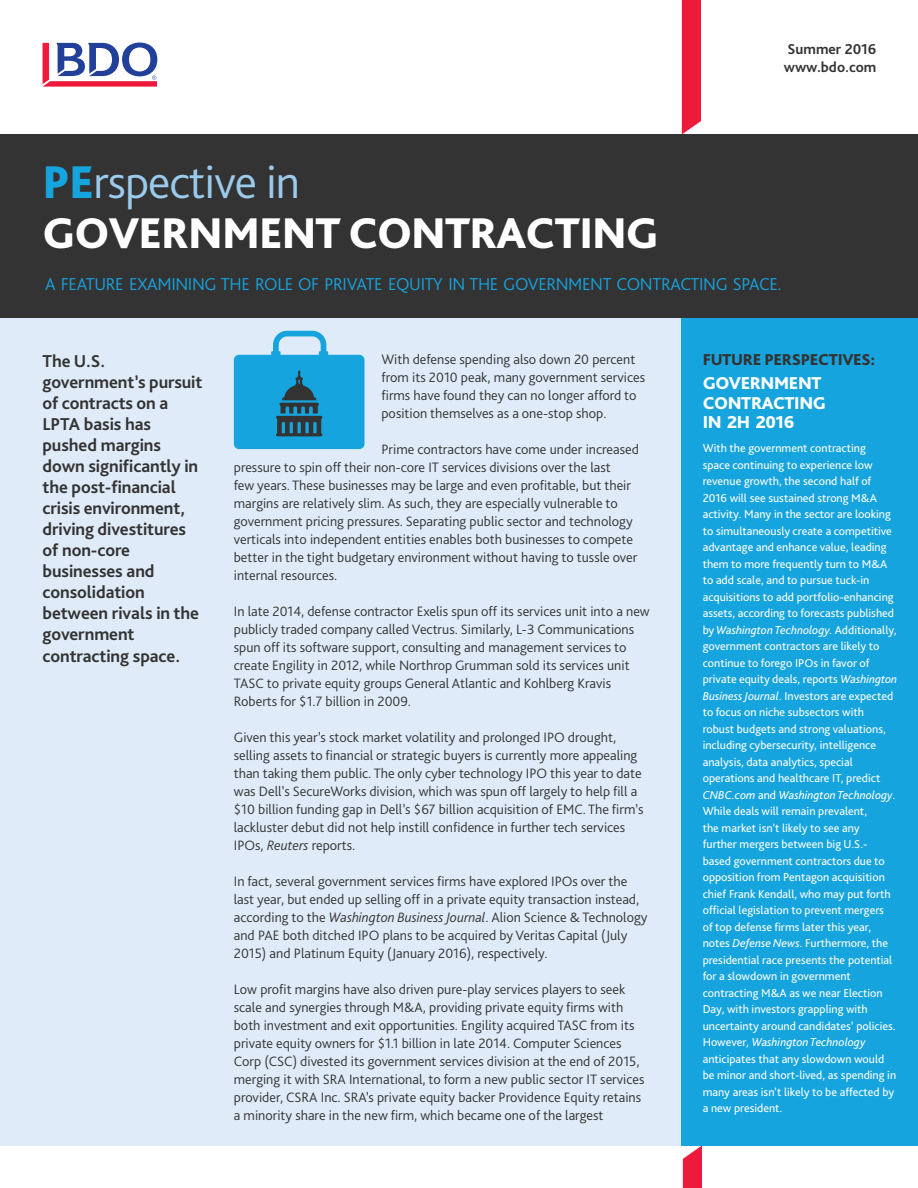
<style>
.page{position:relative;width:918px;height:1188px;background:#fff}
.page>*{position:absolute;margin:0;border:0;box-sizing:border-box;transform-origin:0 0}
.t1{font:300 48px "Bliss Pro";letter-spacing:-.02em;color:#9bcaec}
.t2{font:800 45px "Bliss Pro";letter-spacing:-.02em;color:#fff}
.t3{font:700 18px/21.1px "Bliss Pro";letter-spacing:-.005em;color:#333}
.t4{font:300 18px "Bliss Pro";letter-spacing:-.02em;color:#16a4de}
.t5{font:800 18px/19.5px "Bliss Pro";letter-spacing:-.02em;color:#fff}
.t6{font:800 16.5px "Bliss Pro";letter-spacing:-.02em;color:#333}
.t7{font:700 15px/18px "Bliss Pro";color:#333}
.t8{font:300 14.25px/18px "Bliss Pro";color:#333}
.t9{font:12px/16.5px "Bliss Pro";color:#fff}
.s1{font-weight:800;color:#16a4de}
.s2{font-style:italic}
</style>
<div class="page">
<div style="left:0;top:134px;width:918px;height:184px;background:#333"></div>
<div style="left:0;top:318px;width:918px;height:827px;background:#dfebf8"></div>
<div style="left:682px;top:0;width:19px;height:134px;background:#ed1a3b"></div>
<svg style="left:43px;top:43px;width:114px;height:44px"></svg>
<svg style="left:683px;top:1145px;width:19px;height:43px"></svg>
<div style="left:271px;top:351px;width:10px;height:6px;background:#16a4de"></div>
<div style="left:319px;top:351px;width:9px;height:6px;background:#16a4de"></div>
<div style="left:234px;top:355px;width:130px;height:94px;background:#16a4de;border-radius:5px"></div>
<svg style="left:273px;top:331px;width:53px;height:22px"></svg>
<svg style="left:276px;top:370px;width:46px;height:66px"></svg>
<div style="left:681px;top:318px;width:237px;height:827px;background:#16a4de"></div>
<h1 class="t1" style="left:43px;top:152px;width:259px"><span class="s1">PE</span>rspective in</h1>
<h2 class="t2" style="left:43px;top:205px;width:618px">GOVERNMENT CONTRACTING</h2>
<p class="t7" style="left:784px;top:40px;width:94px">Summer 2016 www.bdo.com</p>
<p class="t4" style="left:45px;top:273px;width:738px">A FEATURE EXAMINING THE ROLE OF PRIVATE EQUITY IN THE GOVERNMENT CONTRACTING SPACE.</p>
<p class="t8" style="left:382px;top:350px;width:265px">With defense spending also down 20 percent from its 2010 peak, many government services firms have found they can no longer afford to position themselves as a one-stop shop.</p>
<p class="t8" style="left:234px;top:440px;width:407px;text-indent:148px">Prime contractors have come under increased pressure to spin off their non-core IT services divisions over the last<br>few years. These businesses may be large and even profitable, but their margins are relatively slim. As such, they are especially vulnerable to government pricing pressures. Separating public sector and technology verticals into independent entities enables both businesses to compete better in the tight budgetary environment without having to tussle over internal resources.</p>
<p class="t8" style="left:234px;top:602px;width:417px">In late 2014, defense contractor Exelis spun off its services unit into a new publicly traded company called Vectrus. Similarly, L-3 Communications spun off its software support, consulting and management services to create Engility in 2012, while Northrop Grumman sold its services unit TASC to private equity groups General Atlantic and Kohlberg Kravis Roberts for $1.7 billion in 2009.</p>
<p class="t8" style="left:234px;top:728px;width:411px">Given this year’s stock market volatility and prolonged IPO drought, selling assets to financial or strategic buyers is currently more appealing than taking them public. The only cyber technology IPO this year to date was Dell’s SecureWorks division, which was spun off largely to help fill a $10 billion funding gap in Dell’s $67 billion acquisition of EMC. The firm’s lackluster debut did not help instill confidence in further tech services IPOs, <span class="s2">Reuters</span> reports.</p>
<p class="t8" style="left:234px;top:872px;width:415px">In fact, several government services firms have explored IPOs over the last year, but ended up selling off in a private equity transaction instead, according to the <span class="s2">Washington Business Journal</span>. Alion Science &amp; Technology and PAE both ditched IPO plans to be acquired by Veritas Capital (July 2015) and Platinum Equity (January 2016), respectively.</p>
<p class="t8" style="left:234px;top:980px;width:412px">Low profit margins have also driven pure-play services players to seek scale and synergies through M&amp;A, providing private equity firms with both investment and exit opportunities. Engility acquired TASC from its private equity owners for $1.1 billion in late 2014. Computer Sciences Corp (CSC) divested its government services division at the end of 2015, merging it with SRA International, to form a new public sector IT services provider, CSRA Inc. SRA’s private equity backer Providence Equity retains a minority share in the new firm, which became one of the largest</p>
<p class="t3" style="left:43px;top:350px;width:161px">The U.S. government’s pursuit of contracts on a<br>LPTA basis has pushed margins down significantly in the post-financial crisis environment, driving divestitures of non-core businesses and consolidation between rivals in the government contracting space.</p>
<p class="t6" style="left:703px;top:350px;width:174px">FUTURE PERSPECTIVES:</p>
<p class="t5" style="left:703px;top:373px;width:125px">GOVERNMENT<br>CONTRACTING<br>IN 2H 2016</p>
<p class="t9" style="left:703px;top:440px;width:196px">With the government contracting<br>space continuing to experience low revenue growth, the second half of 2016 will see sustained strong M&amp;A activity. Many in the sector are looking to simultaneously create a competitive advantage and enhance value, leading them to more frequently turn to M&amp;A to add scale, and to pursue tuck-in acquisitions to add portfolio-enhancing assets, according to forecasts published by <span class="s2">Washington Technology.</span> Additionally, government contractors are likely to continue to forego IPOs in favor of private equity deals, reports <span class="s2">Washington Business Journal</span>. Investors are expected to focus on niche subsectors with robust budgets and strong valuations, including cybersecurity, intelligence analysis, data analytics, special operations and healthcare IT, predict <span class="s2">CNBC.com</span> and <span class="s2">Washington Technology</span>.<br>While deals will remain prevalent,<br>the market isn’t likely to see any<br>further mergers between big U.S.- based government contractors due to opposition from Pentagon acquisition chief Frank Kendall, who may put forth official legislation to prevent mergers<br>of top defense firms later this year, notes <span class="s2">Defense News</span>. Furthermore, the presidential race presents the potential for a slowdown in government contracting M&amp;A as we near Election Day, with investors grappling with uncertainty around candidates’ policies.<br>However, <span class="s2">Washington Technology </span>anticipates that any slowdown would be minor and short-lived, as spending in many areas isn’t likely to be affected by a new president.</p>
</div>
